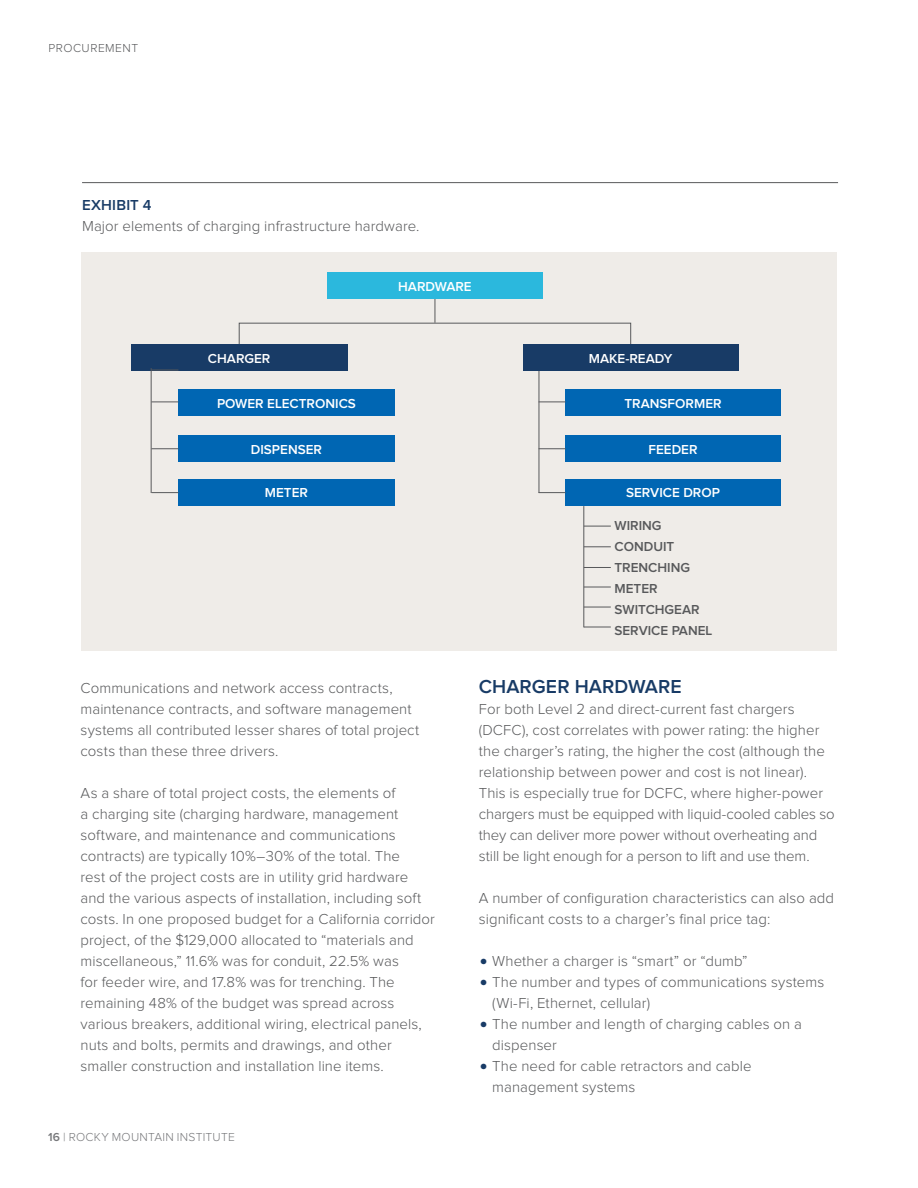
<style>
.page{position:relative;width:918px;height:1188px;background:#fff}
.page>*{position:absolute;margin:0;border:0;box-sizing:border-box;transform-origin:0 0}
.t1{font:600 19.5px "Proxima Nova";letter-spacing:.005em;color:#183b66}
.t2{font:300 15px/21px "Proxima Nova";letter-spacing:.005em;color:#58595b}
.t3{font:600 15px "Proxima Nova";letter-spacing:.015em;color:#183b66}
.t4{font:600 13.5px "Proxima Nova";color:#fff}
.t5{font:600 13.5px/21px "Proxima Nova";color:#58595b}
.t6{font:300 12px "Proxima Nova";letter-spacing:.02em;color:#77787b}
.t7{font:300 12px "Proxima Nova";letter-spacing:.04em;color:#58595b}
.s1{font-weight:600}
.s2{font-size:27px;color:#183b66}
</style>
<div class="page">
<hr style="left:82px;top:182px;width:756px;height:1px;background:#58595b">
<div style="left:81px;top:252px;width:756px;height:399px;background:#efece8"></div>
<svg style="left:435px;top:299px;width:1px;height:24px"></svg>
<div style="left:239px;top:323px;width:392px;height:28px;border:1px solid #58595b"></div>
<div style="left:327px;top:272px;width:216px;height:27px;background:#2bb8dd"></div>
<div style="left:131px;top:344px;width:216px;height:27px;background:#183b66"></div>
<div style="left:178px;top:389px;width:216px;height:27px;background:#0066b3"></div>
<div style="left:565px;top:389px;width:216px;height:27px;background:#0066b3"></div>
<div style="left:178px;top:435px;width:216px;height:27px;background:#0066b3"></div>
<div style="left:565px;top:435px;width:216px;height:27px;background:#0066b3"></div>
<div style="left:178px;top:479px;width:216px;height:27px;background:#0066b3"></div>
<div style="left:565px;top:479px;width:216px;height:27px;background:#0066b3"></div>
<svg style="left:152px;top:402px;width:26px;height:1px"></svg>
<svg style="left:540px;top:402px;width:26px;height:1px"></svg>
<svg style="left:584px;top:526px;width:27px;height:1px"></svg>
<svg style="left:152px;top:448px;width:26px;height:1px"></svg>
<svg style="left:152px;top:370px;width:26px;height:1px"></svg>
<svg style="left:152px;top:492px;width:26px;height:1px"></svg>
<svg style="left:540px;top:448px;width:26px;height:1px"></svg>
<svg style="left:540px;top:492px;width:26px;height:1px"></svg>
<svg style="left:584px;top:567px;width:27px;height:1px"></svg>
<svg style="left:584px;top:627px;width:27px;height:1px"></svg>
<svg style="left:584px;top:607px;width:27px;height:1px"></svg>
<svg style="left:584px;top:587px;width:27px;height:1px"></svg>
<svg style="left:584px;top:546px;width:27px;height:1px"></svg>
<hr style="left:583px;top:506px;width:1px;height:121px;background:#58595b">
<hr style="left:539px;top:368px;width:1px;height:125px;background:#58595b">
<hr style="left:151px;top:368px;width:1px;height:125px;background:#58595b">
<div style="left:523px;top:344px;width:216px;height:27px;background:#183b66"></div>
<p class="t7" style="left:49px;top:43px;width:91px">PROCUREMENT</p>
<p class="t3" style="left:82px;top:198px;width:71px">EXHIBIT 4</p>
<p class="t2" style="left:82px;top:216px;width:339px">Major elements of charging infrastructure hardware.</p>
<p class="t4" style="left:398px;top:280px;width:75px">HARDWARE</p>
<p class="t4" style="left:208px;top:352px;width:64px">CHARGER</p>
<p class="t4" style="left:217px;top:397px;width:140px">POWER ELECTRONICS</p>
<p class="t4" style="left:625px;top:397px;width:99px">TRANSFORMER</p>
<p class="t4" style="left:251px;top:443px;width:73px">DISPENSER</p>
<p class="t4" style="left:649px;top:443px;width:51px">FEEDER</p>
<p class="t4" style="left:265px;top:487px;width:45px">METER</p>
<p class="t4" style="left:626px;top:487px;width:95px">SERVICE DROP</p>
<p class="t5" style="left:615px;top:515px;width:99px">WIRING<br>CONDUIT<br>TRENCHING<br>METER<br>SWITCHGEAR<br>SERVICE PANEL</p>
<p class="t4" style="left:589px;top:352px;width:85px">MAKE-READY</p>
<p class="t2" style="left:81px;top:678px;width:340px">Communications and network access contracts, maintenance contracts, and software management systems all contributed lesser shares of total project costs than these three drivers.</p>
<p class="t2" style="left:81px;top:783px;width:356px">As a share of total project costs, the elements of<br>a charging site (charging hardware, management software, and maintenance and communications contracts) are typically 10%–30% of the total. The<br>rest of the project costs are in utility grid hardware and the various aspects of installation, including soft costs. In one proposed budget for a California corridor project, of the $129,000 allocated to “materials and miscellaneous,” 11.6% was for conduit, 22.5% was<br>for feeder wire, and 17.8% was for trenching. The remaining 48% of the budget was spread across various breakers, additional wiring, electrical panels, nuts and bolts, permits and drawings, and other smaller construction and installation line items.</p>
<p class="t6" style="left:48px;top:1132px;width:188px"><span class="s1">16</span> | ROCKY MOUNTAIN INSTITUTE</p>
<h1 class="t1" style="left:479px;top:678px;width:204px">CHARGER HARDWARE</h1>
<p class="t2" style="left:479px;top:699px;width:357px">For both Level 2 and direct-current fast chargers (DCFC), cost correlates with power rating: the higher the charger’s rating, the higher the cost (although the relationship between power and cost is not linear).<br>This is especially true for DCFC, where higher-power chargers must be equipped with liquid-cooled cables so they can deliver more power without overheating and still be light enough for a person to lift and use them.</p>
<p class="t2" style="left:479px;top:888px;width:357px">A number of configuration characteristics can also add significant costs to a charger’s final price tag:</p>
<p class="t2" style="left:479px;top:951px;width:270px"><span class="s2">•</span> Whether a charger is “smart” or “dumb”</p>
<p class="t2" style="left:492px;top:972px;width:334px;text-indent:-14px"><span class="s2">•</span> The number and types of communications systems (Wi-Fi, Ethernet, cellular)</p>
<p class="t2" style="left:492px;top:1014px;width:311px;text-indent:-14px"><span class="s2">•</span> The number and length of charging cables on a dispenser</p>
<p class="t2" style="left:492px;top:1056px;width:261px;text-indent:-14px"><span class="s2">•</span> The need for cable retractors and cable management systems</p>
</div>
